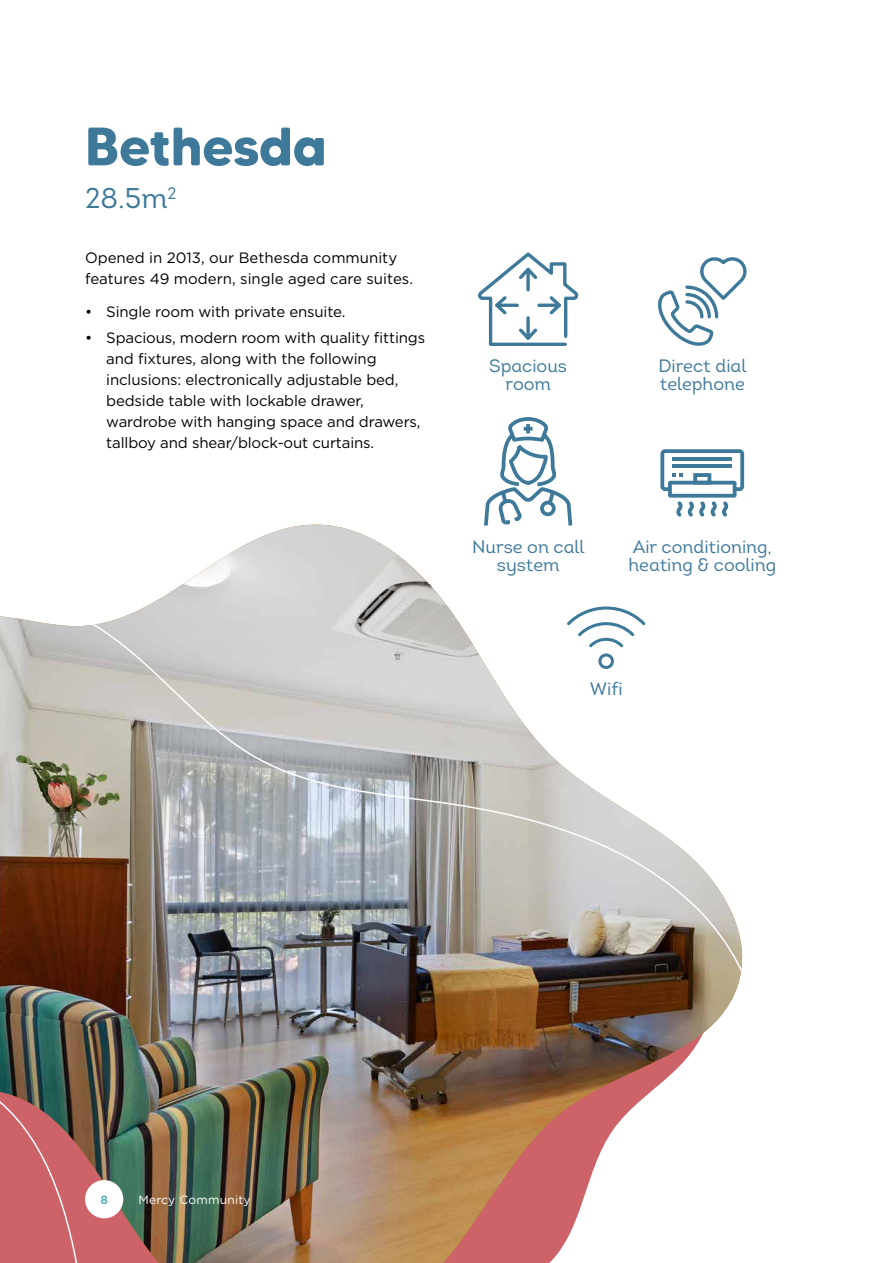
<style>
.page{position:relative;width:893px;height:1263px;background:#fff}
.page>*{position:absolute;margin:0;border:0;box-sizing:border-box;transform-origin:0 0}
.t1{font:700 54px "MADE Tommy Soft";letter-spacing:-.005em;color:#3e799a}
.t2{font:28.5px "Intro Book Alt";color:#3e799a}
.t3{font:18px/18px "Intro Book Alt";color:#3e799a;text-align:center}
.t4{font:15px/21px "Gotham";letter-spacing:-.01em;color:#000}
.t5{font:12px "Gotham";letter-spacing:.02em;color:#fff}
.t6{font:700 12px "Gotham";color:#60b2bc}
</style>
<div class="page">
<img style="left:223px;top:525px;width:179px;height:33px">
<img style="left:0;top:558px;width:743px;height:705px">
<svg style="left:478px;top:252px;width:101px;height:94px"></svg>
<svg style="left:658px;top:258px;width:89px;height:88px"></svg>
<svg style="left:660px;top:449px;width:84px;height:68px"></svg>
<svg style="left:482px;top:417px;width:92px;height:846px"></svg>
<svg style="left:598px;top:653px;width:17px;height:16px"></svg>
<svg style="left:567px;top:606px;width:78px;height:41px"></svg>
<div style="left:85px;top:1180px;width:38px;height:38px;background:#fff;border-radius:50%"></div>
<h1 class="t1" style="left:85px;top:113px;width:243px">Bethesda</h1>
<h2 class="t2" style="left:85px;top:181px;width:93px">28.5m<sup>2</sup></h2>
<p class="t4" style="left:85px;top:246px;width:329px">Opened in 2013, our Bethesda community features 49 modern, single aged care suites.</p>
<p class="t4" style="left:85px;top:301px;width:262px">• Single room with private ensuite.</p>
<p class="t4" style="left:106px;top:326px;width:320px;text-indent:-21px">• Spacious, modern room with quality fittings and fixtures, along with the following inclusions: electronically adjustable bed, bedside table with lockable drawer, wardrobe with hanging space and drawers, tallboy and shear/block-out curtains.</p>
<p class="t3" style="left:489px;top:356px;width:79px">Spacious room</p>
<p class="t3" style="left:658px;top:356px;width:89px;text-align:left">Direct dial telephone</p>
<p class="t3" style="left:472px;top:537px;width:114px">Nurse on call system</p>
<p class="t3" style="left:628px;top:537px;width:149px;text-align:left">Air conditioning, heating &amp; cooling</p>
<p class="t3" style="left:590px;top:680px;width:34px">Wifi</p>
<p class="t6" style="left:100px;top:1192px;width:9px">8</p>
<p class="t5" style="left:138px;top:1192px;width:114px">Mercy Community</p>
</div>
